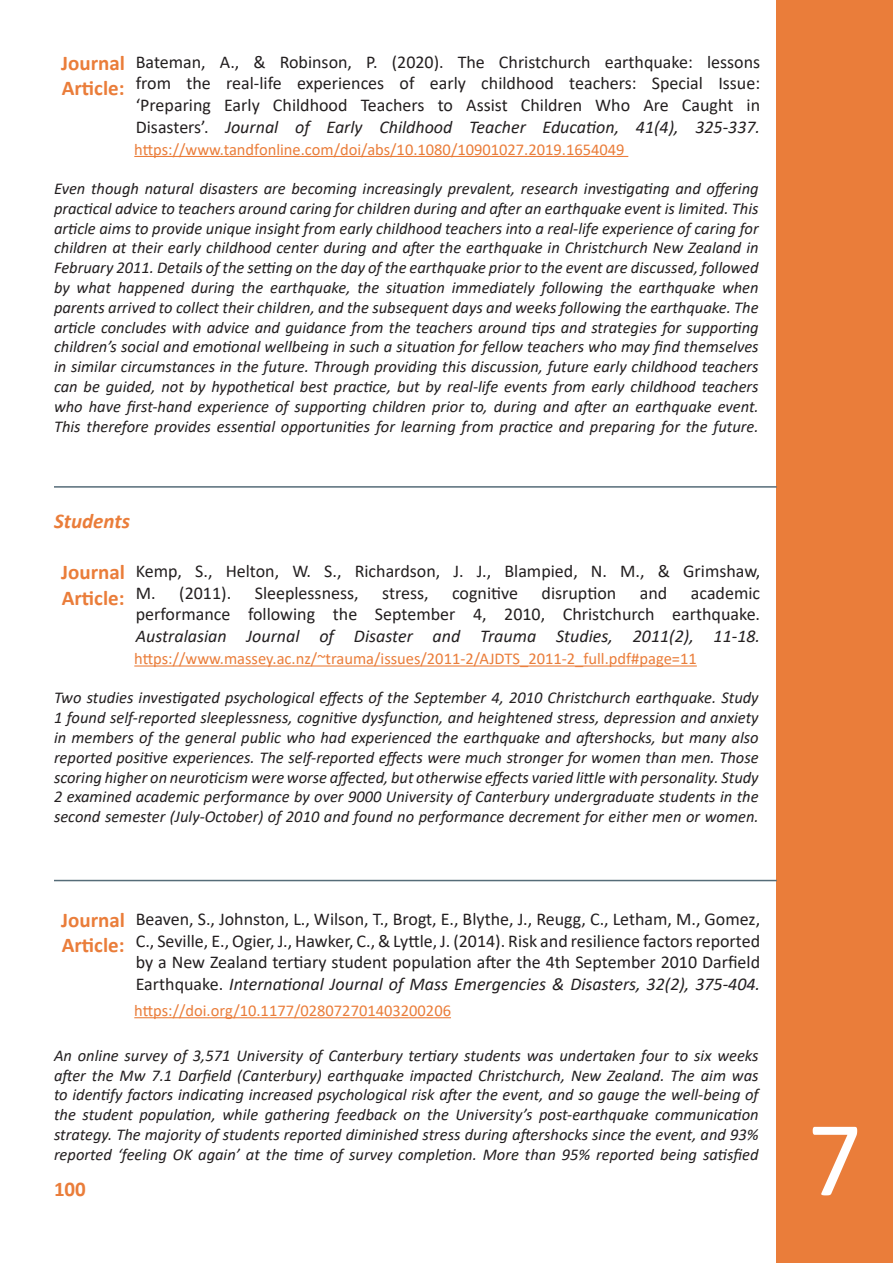
<style>
.page{position:relative;width:893px;height:1263px;background:#fff}
.page>*{position:absolute;margin:0;border:0;box-sizing:border-box;transform-origin:0 0}
.t1{font:108px "Calibri";color:#fff}
.Bold_Orange_Text{font:700 21px/25.2px "Calibri";color:#ea7d3a}
.Bold_Orange_Italics{font:italic 700 21px "Calibri";color:#ea7d3a}
.Justified_Title_Text{font:18px/21.6px "Calibri";color:#231f20;text-align:justify}
.Main_Body_11px{font:italic 16.5px/19.8px "Calibri";color:#231f20;text-align:justify}
.Weblink_Orange_ULine{font:16.5px "Calibri";color:#ea7d3a}
.s1{font-style:italic}
</style>
<div class="page">
<div style="left:777px;top:0;width:116px;height:1263px;background:#ea7d3a"></div>
<hr style="left:134px;top:156px;width:494px;height:1px;background:#ea7d3a">
<hr style="left:54px;top:486px;width:723px;height:2px;background:#556c78">
<hr style="left:134px;top:665px;width:563px;height:1px;background:#ea7d3a">
<hr style="left:134px;top:1017px;width:317px;height:1px;background:#ea7d3a">
<hr style="left:54px;top:880px;width:723px;height:1px;background:#556c78">
<p class="Bold_Orange_Text" style="left:61px;top:50px;width:65px">Journal<br>Article:</p>
<p class="Justified_Title_Text" style="left:136px;top:51px;width:626px">Bateman, A., &amp; Robinson, P. (2020). The Christchurch earthquake: lessons from the real-life experiences of early childhood teachers: Special Issue: ‘Preparing Early Childhood Teachers to Assist Children Who Are Caught in Disasters’. <span class="s1">Journal of Early Childhood Teacher Education, 41(4), 325-337.</span></p>
<p class="Weblink_Orange_ULine" style="left:134px;top:138px;width:492px">https://www.tandfonline.com/doi/abs/10.1080/10901027.2019.1654049</p>
<p class="Main_Body_11px" style="left:54px;top:178px;width:706px">Even though natural disasters are becoming increasingly prevalent, research investigating and offering practical advice to teachers around caring for children during and after an earthquake event is limited. This article aims to provide unique insight from early childhood teachers into a real-life experience of caring for children at their early childhood center during and after the earthquake in Christchurch New Zealand in February 2011. Details of the setting on the day of the earthquake prior to the event are discussed, followed by what happened during the earthquake, the situation immediately following the earthquake when parents arrived to collect their children, and the subsequent days and weeks following the earthquake. The article concludes with advice and guidance from the teachers around tips and strategies for supporting children’s social and emotional wellbeing in such a situation for fellow teachers who may find themselves in similar circumstances in the future. Through providing this discussion, future early childhood teachers can be guided, not by hypothetical best practice, but by real-life events from early childhood teachers who have first-hand experience of supporting children prior to, during and after an earthquake event.<br>This therefore provides essential opportunities for learning from practice and preparing for the future.</p>
<p class="Bold_Orange_Italics" style="left:54px;top:506px;width:77px">Students</p>
<p class="Bold_Orange_Text" style="left:61px;top:559px;width:65px">Journal<br>Article:</p>
<p class="Justified_Title_Text" style="left:136px;top:560px;width:626px">Kemp, S., Helton, W. S., Richardson, J. J., Blampied, N. M., &amp; Grimshaw,<br>M. (2011).</p>
<p class="Justified_Title_Text" style="left:255px;top:582px;width:105px">Sleeplessness,</p>
<p class="Justified_Title_Text" style="left:382px;top:582px;width:48px">stress,</p>
<p class="Justified_Title_Text" style="left:452px;top:582px;width:67px">cognitive</p>
<p class="Justified_Title_Text" style="left:542px;top:582px;width:76px">disruption</p>
<p class="Justified_Title_Text" style="left:640px;top:582px;width:29px">and</p>
<p class="Justified_Title_Text" style="left:136px;top:582px;width:626px;text-indent:555px">academic performance following the September 4, 2010, Christchurch earthquake.<br><span class="s1">Australasian Journal of Disaster and Trauma Studies, 2011(2), 11-18.</span></p>
<p class="Weblink_Orange_ULine" style="left:134px;top:647px;width:564px">https://www.massey.ac.nz/~trauma/issues/2011-2/AJDTS_2011-2_full.pdf#page=11</p>
<p class="Main_Body_11px" style="left:54px;top:687px;width:706px">Two studies investigated psychological effects of the September 4, 2010 Christchurch earthquake. Study 1 found self-reported sleeplessness, cognitive dysfunction, and heightened stress, depression and anxiety in members of the general public who had experienced the earthquake and aftershocks, but many also reported positive experiences. The self-reported effects were much stronger for women than men. Those scoring higher on neuroticism were worse affected, but otherwise effects varied little with personality. Study 2 examined academic performance by over 9000 University of Canterbury undergraduate students in the second semester (July-October) of 2010 and found no performance decrement for either men or women.</p>
<p class="Bold_Orange_Text" style="left:61px;top:907px;width:65px">Journal<br>Article:</p>
<p class="Justified_Title_Text" style="left:136px;top:908px;width:626px">Beaven, S., Johnston, L., Wilson, T., Brogt, E., Blythe, J., Reugg, C., Letham, M., Gomez, C., Seville, E., Ogier, J., Hawker, C., &amp; Lyttle, J. (2014). Risk and resilience factors reported by a New Zealand tertiary student population after the 4th September 2010 Darfield Earthquake. <span class="s1">International Journal of Mass Emergencies &amp; Disasters, 32(2), 375-404.</span></p>
<p class="Weblink_Orange_ULine" style="left:134px;top:999px;width:318px">https://doi.org/10.1177/028072701403200206</p>
<p class="Main_Body_11px" style="left:54px;top:1045px;width:706px">An online survey of 3,571 University of Canterbury tertiary students was undertaken four to six weeks after the Mw 7.1 Darfield (Canterbury) earthquake impacted Christchurch, New Zealand. The aim was to identify factors indicating increased psychological risk after the event, and so gauge the well-being of the student population, while gathering feedback on the University’s post-earthquake communication strategy. The majority of students reported diminished stress during aftershocks since the event, and 93% reported ‘feeling OK again’ at the time of survey completion. More than 95% reported being satisfied</p>
<p class="Bold_Orange_Text" style="left:54px;top:1176px;width:33px">100</p>
<h1 class="t1" style="left:807px;top:1084px;width:56px">7</h1>
</div>
